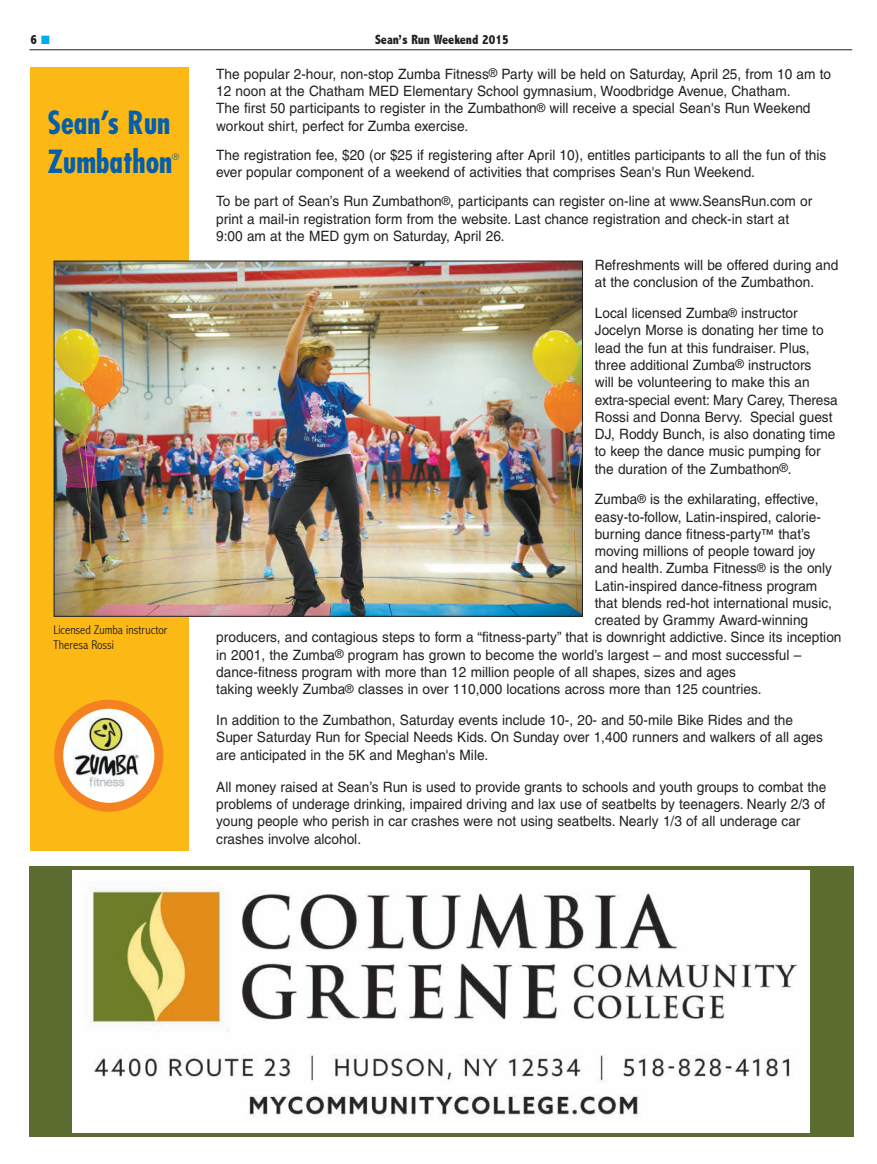
<style>
.page{position:relative;width:877px;height:1164px;background:#fff}
.page>*{position:absolute;margin:0;border:0;box-sizing:border-box;transform-origin:0 0}
.t1{font:700 condensed 31.05px/39.3px "Futura";color:#015fae}
.t2{font:14.25px/17.2px "Helvetica";color:#231f20;scale:.96 1}
.t3{font:800 condensed 13.5px "Abadi";color:#231f20;scale:.96 1}
.t4{font:300 condensed 12.75px/15.3px "Abadi";color:#231f20}
.t5{font:300 8.85px "Futura";color:#015fae}
.s1{color:#00aeef}
.s2{font-size:12px}
.s3{font-size:13.5px}
</style>
<div class="page">
<div style="left:29px;top:865px;width:825px;height:270px;background:#5c6d2f"></div>
<img style="left:73px;top:870px;width:737px;height:262px">
<hr style="left:29px;top:49px;width:823px;height:1px;background:#231f20">
<div style="left:30px;top:68px;width:159px;height:782px;background:#fcb814"></div>
<img style="left:56px;top:262px;width:525px;height:352px">
<svg style="left:54px;top:699px;width:109px;height:112px"></svg>
<p class="t3" style="left:31px;top:31px;width:22px">6 <span class="s1">■</span></p>
<p class="t3" style="left:375px;top:31px;width:141px">Sean’s Run Weekend 2015</p>
<p class="t2" style="left:216px;top:66px;width:642px">The popular 2-hour, non-stop Zumba Fitness<span class="s2">®</span> Party will be held on Saturday, April 25, from 10 am to 12 noon at the Chatham MED Elementary School gymnasium, Woodbridge Avenue, Chatham.<br>The first 50 participants to register in the Zumbathon<span class="s2">®</span> will receive a special Sean's Run Weekend workout shirt, perfect for Zumba exercise.</p>
<p class="t2" style="left:216px;top:147px;width:637px">The registration fee, $20 (or $25 if registering after April 10), entitles participants to all the fun of this ever popular component of a weekend of activities that comprises Sean's Run Weekend.</p>
<p class="t2" style="left:216px;top:194px;width:622px">To be part of Sean’s Run Zumbathon<span class="s2">®</span>, participants can register on-line at www.SeansRun.com or print a mail-in registration form from the website. Last chance registration and check-in start at<br>9:00 am at the MED gym on Saturday, April 26.</p>
<p class="t2" style="left:595px;top:258px;width:255px">Refreshments will be offered during and at the conclusion of the Zumbathon.</p>
<p class="t2" style="left:595px;top:306px;width:254px">Local licensed Zumba<span class="s2">®</span> instructor Jocelyn Morse is donating her time to lead the fun at this fundraiser. Plus, three additional Zumba<span class="s2">®</span> instructors<br>will be volunteering to make this an extra-special event: Mary Carey, Theresa Rossi and Donna Bervy. Special guest DJ, Roddy Bunch, is also donating time to keep the dance music pumping for the duration of the Zumbathon<span class="s2">®</span>.</p>
<p class="t2" style="left:595px;top:492px;width:234px">Zumba<span class="s2">®</span> is the exhilarating, effective,</p>
<p class="t2" style="left:595px;top:509px;width:237px">easy-to-follow, Latin-inspired, calorie-</p>
<p class="t2" style="left:595px;top:526px;width:226px">burning dance fitness-party<span class="s3">™</span> that’s</p>
<p class="t2" style="left:595px;top:543px;width:231px">moving millions of people toward joy</p>
<p class="t2" style="left:595px;top:561px;width:249px">and health. Zumba Fitness<span class="s2">®</span> is the only</p>
<p class="t2" style="left:595px;top:578px;width:233px">Latin-inspired dance-fitness program</p>
<p class="t2" style="left:595px;top:595px;width:248px">that blends red-hot international music,</p>
<p class="t2" style="left:595px;top:612px;width:224px">created by Grammy Award-winning</p>
<p class="t2" style="left:216px;top:630px;width:653px">producers, and contagious steps to form a “fitness-party” that is downright addictive. Since its inception</p>
<p class="t2" style="left:216px;top:647px;width:611px">in 2001, the Zumba<span class="s2">®</span> program has grown to become the world’s largest – and most successful –</p>
<p class="t2" style="left:216px;top:664px;width:543px">dance-fitness program with more than 12 million people of all shapes, sizes and ages</p>
<p class="t2" style="left:216px;top:681px;width:570px">taking weekly Zumba<span class="s2">®</span> classes in over 110,000 locations across more than 125 countries.</p>
<p class="t2" style="left:216px;top:712px;width:634px">In addition to the Zumbathon, Saturday events include 10-, 20- and 50-mile Bike Rides and the<br>Super Saturday Run for Special Needs Kids. On Sunday over 1,400 runners and walkers of all ages are anticipated in the 5K and Meghan's Mile.</p>
<p class="t2" style="left:216px;top:779px;width:637px">All money raised at Sean’s Run is used to provide grants to schools and youth groups to combat the problems of underage drinking, impaired driving and lax use of seatbelts by teenagers. Nearly 2/3 of young people who perish in car crashes were not using seatbelts. Nearly 1/3 of all underage car crashes involve alcohol.</p>
<h1 class="t1" style="left:47px;top:106px;width:126px">Sean’s Run<br>Zumbathon</h1>
<p class="t5" style="left:172px;top:153px;width:9px">®</p>
<p class="t4" style="left:53px;top:621px;width:115px">Licensed Zumba instructor<br>Theresa Rossi</p>
</div>
